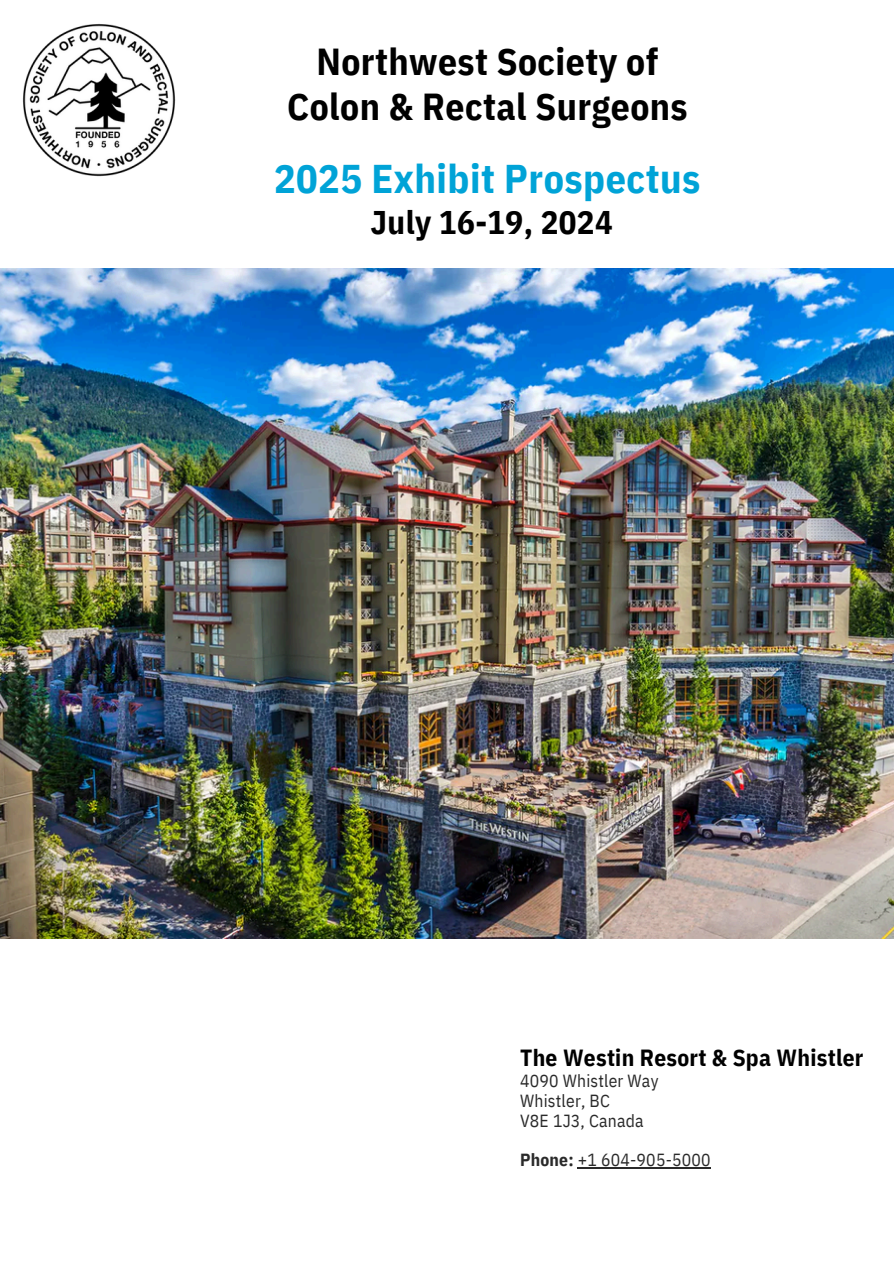
<style>
.page{position:relative;width:894px;height:1264px;background:#fff}
.page>*{position:absolute;margin:0;border:0;box-sizing:border-box;transform-origin:0 0}
.t1{font:700 40.05px "IBM Plex Sans Cond";letter-spacing:.01em;color:#00a3d7}
.t2{font:700 37.5px/45px "IBM Plex Sans Cond";letter-spacing:.01em;color:#000;text-align:center}
.t3{font:700 32.7px "IBM Plex Sans Cond";letter-spacing:.01em;color:#000}
.t4{font:700 23.4px "IBM Plex Sans Cond";letter-spacing:.01em;color:#000}
.t5{font:17.55px "IBM Plex Sans Cond";letter-spacing:.01em;color:#2a2a2a}
.s1{font-weight:700}
</style>
<div class="page">
<img style="left:0;top:268px;width:893px;height:670px">
<img style="left:23px;top:24px;width:153px;height:153px">
<hr style="left:577px;top:1167px;width:133px;height:1px;background:#2a2a2a">
<h1 class="t2" style="left:287px;top:38px;width:402px">Northwest Society of<br>Colon &amp; Rectal Surgeons</h1>
<h2 class="t1" style="left:274px;top:152px;width:427px">2025 Exhibit Prospectus</h2>
<p class="t3" style="left:370px;top:200px;width:243px">July 16-19, 2024</p>
<h3 class="t4" style="left:520px;top:1041px;width:345px">The Westin Resort &amp; Spa Whistler</h3>
<p class="t5" style="left:520px;top:1069px;width:140px">4090 Whistler Way</p>
<p class="t5" style="left:520px;top:1089px;width:91px">Whistler, BC</p>
<p class="t5" style="left:520px;top:1108px;width:125px">V8E 1J3, Canada</p>
<p class="t5" style="left:520px;top:1148px;width:192px"><span class="s1">Phone:</span> +1 604-905-5000</p>
</div>
